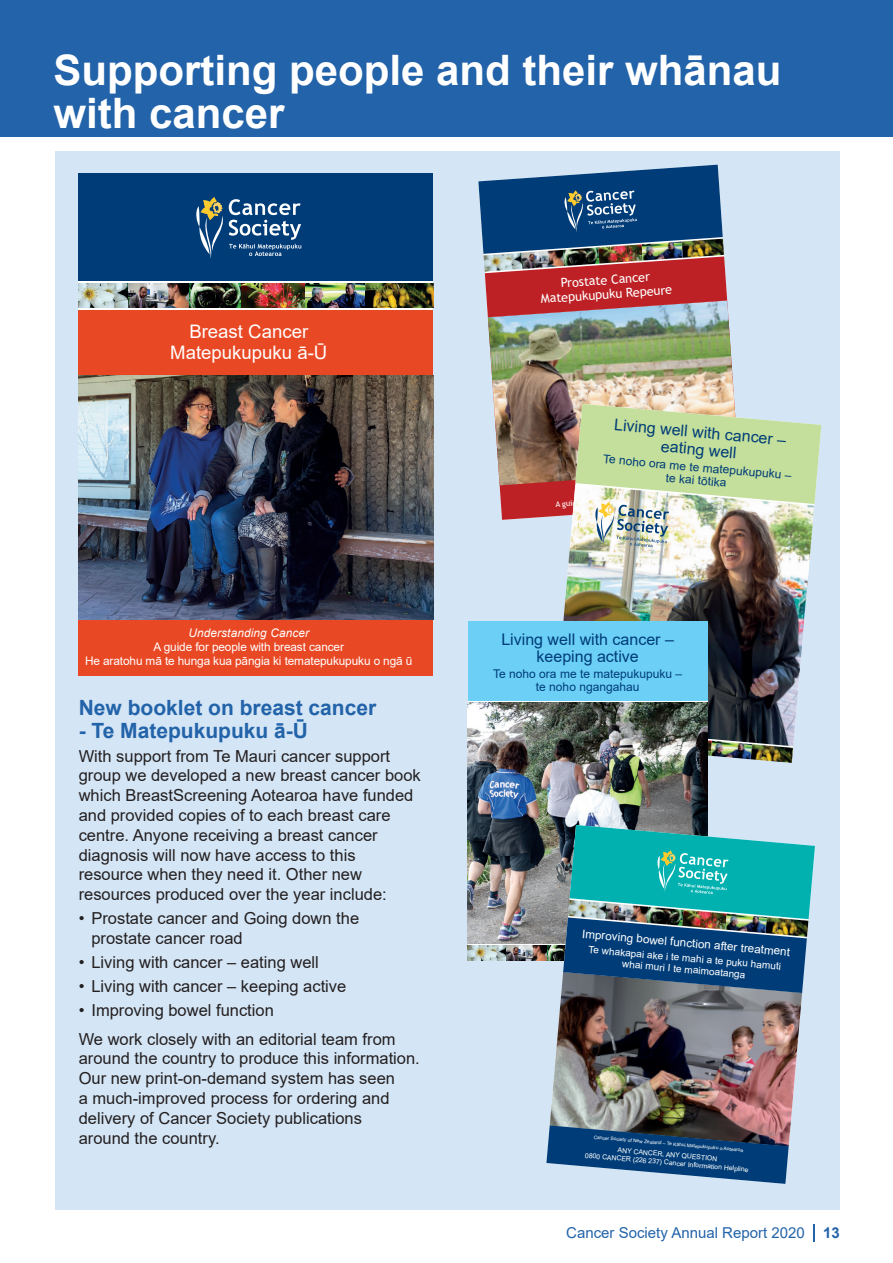
<style>
.page{position:relative;width:893px;height:1263px;background:#fff}
.page>*{position:absolute;margin:0;border:0;box-sizing:border-box;transform-origin:0 0}
.t1{font:700 42px/43.5px "Arial";color:#fff}
.t2{font:700 21px "Arial";color:#2263a9}
.t3{font:18.6px/21.1px "Arial";color:#fff;text-align:center}
.t4{font:16.5px/19.8px "Arial";color:#231f20}
.t5{font:16.05px/17.1px "Arial";color:#003d78;text-align:center}
.t6{font:15px "Arial";color:#2263a9}
.t7{font:12.6px/14.2px "Trebuchet MS";color:#fff;text-align:center}
.t8{font:12px/13.2px "Arial";color:#003d78;text-align:center}
.t9{font:11.85px/14.4px "Arial";letter-spacing:-.01em;color:#fff;text-align:center}
.t10{font:italic 11.85px "Arial";letter-spacing:.01em;color:#fff}
.t11{font:11.7px "Arial";color:#fff}
.t12{font:10.05px/11.2px "Arial";color:#fff;text-align:center}
.t13{font:6.9px/8.1px "Arial";color:#fff;text-align:center}
.t14{font:4.8px "Arial";color:#fff}
.s1{font-weight:700}
</style>
<div class="page">
<div style="left:55px;top:151px;width:785px;height:1059px;background:#d4e5f5"></div>
<div style="left:0;top:0;width:893px;height:136px;background:#2263a9"></div>
<div style="left:79px;top:310px;width:354px;height:365px;background:#e94824"></div>
<div style="left:79px;top:174px;width:354px;height:107px;background:#003d78"></div>
<img style="left:79px;top:375px;width:354px;height:244px">
<svg style="left:196px;top:197px;width:105px;height:62px"></svg>
<img style="left:79px;top:283px;width:354px;height:24px">
<svg style="left:499px;top:485px;width:54px;height:35px;background:#c03236"></svg>
<img style="left:488px;top:300px;width:247px;height:185px">
<img style="left:478px;top:165px;width:249px;height:152px">
<img style="left:553px;top:404px;width:268px;height:359px">
<img style="left:468px;top:702px;width:240px;height:258px">
<div style="left:468px;top:621px;width:240px;height:80px;background:#6bcff6"></div>
<img style="left:546px;top:825px;width:269px;height:359px">
<svg style="left:813px;top:1224px;width:2px;height:17px"></svg>
<h1 class="t1" style="left:53px;top:49px;width:730px">Supporting people and their whānau with cancer</h1>
<p class="t3" style="left:170px;top:321px;width:159px">Breast Cancer<br>Matepukupuku ā-Ū</p>
<p class="t10" style="left:188px;top:625px;width:122px">Understanding Cancer</p>
<p class="t9" style="left:85px;top:640px;width:329px">A guide for people with breast cancer<br>He aratohu mā te hunga kua pāngia ki tematepukupuku o ngā ū</p>
<p class="t2" style="left:79px;top:693px;width:299px">New booklet on breast cancer</p>
<p class="t2" style="left:79px;top:715px;width:231px">- Te Matepukupuku ā-Ū</p>
<p class="t4" style="left:79px;top:746px;width:344px">With support from Te Mauri cancer support group we developed a new breast cancer book which BreastScreening Aotearoa have funded and provided copies of to each breast care centre. Anyone receiving a breast cancer diagnosis will now have access to this resource when they need it. Other new resources produced over the year include:</p>
<p class="t4" style="left:91px;top:908px;width:269px;text-indent:-13px">• Prostate cancer and Going down the prostate cancer road</p>
<p class="t4" style="left:79px;top:952px;width:242px">• Living with cancer – eating well</p>
<p class="t4" style="left:79px;top:976px;width:269px">• Living with cancer – keeping active</p>
<p class="t4" style="left:79px;top:996px;width:318px;line-height:28.3px">• Improving bowel function<br>We work closely with an editorial team from</p>
<p class="t4" style="left:79px;top:1048px;width:343px">around the country to produce this information.<br>Our new print-on-demand system has seen<br>a much-improved process for ordering and delivery of Cancer Society publications<br>around the country.</p>
<p class="t7" style="left:539px;top:277px;width:133px;rotate:-4deg">Prostate Cancer<br>Matepukupuku Repeure</p>
<p class="t5" style="left:615px;top:416px;width:174px;rotate:5deg">Living well with cancer – eating well</p>
<p class="t8" style="left:604px;top:452px;width:190px;rotate:5deg">Te noho ora me te matepukupuku – te kai tōtika</p>
<p class="t5" style="left:501px;top:630px;width:174px">Living well with cancer – keeping active</p>
<p class="t8" style="left:493px;top:667px;width:190px">Te noho ora me te matepukupuku – te noho ngangahau</p>
<p class="t11" style="left:583px;top:925px;width:210px;rotate:5deg">Improving bowel function after treatment</p>
<p class="t12" style="left:589px;top:944px;width:195px;rotate:5deg">Te whakapai ake i te mahi a te puku hamuti whai muri I te maimoatanga</p>
<p class="t14" style="left:594px;top:1134px;width:151px;rotate:5deg">Cancer Society of New Zealand – Te Kāhui Matepukupuku o Aotearoa</p>
<p class="t13" style="left:586px;top:1143px;width:166px;rotate:5deg">ANY CANCER, ANY QUESTION<br>0800 CANCER (226 237) Cancer Information Helpline</p>
<p class="t6" style="left:566px;top:1222px;width:275px">Cancer Society Annual Report 2020 <span class="s1">13</span></p>
</div>
